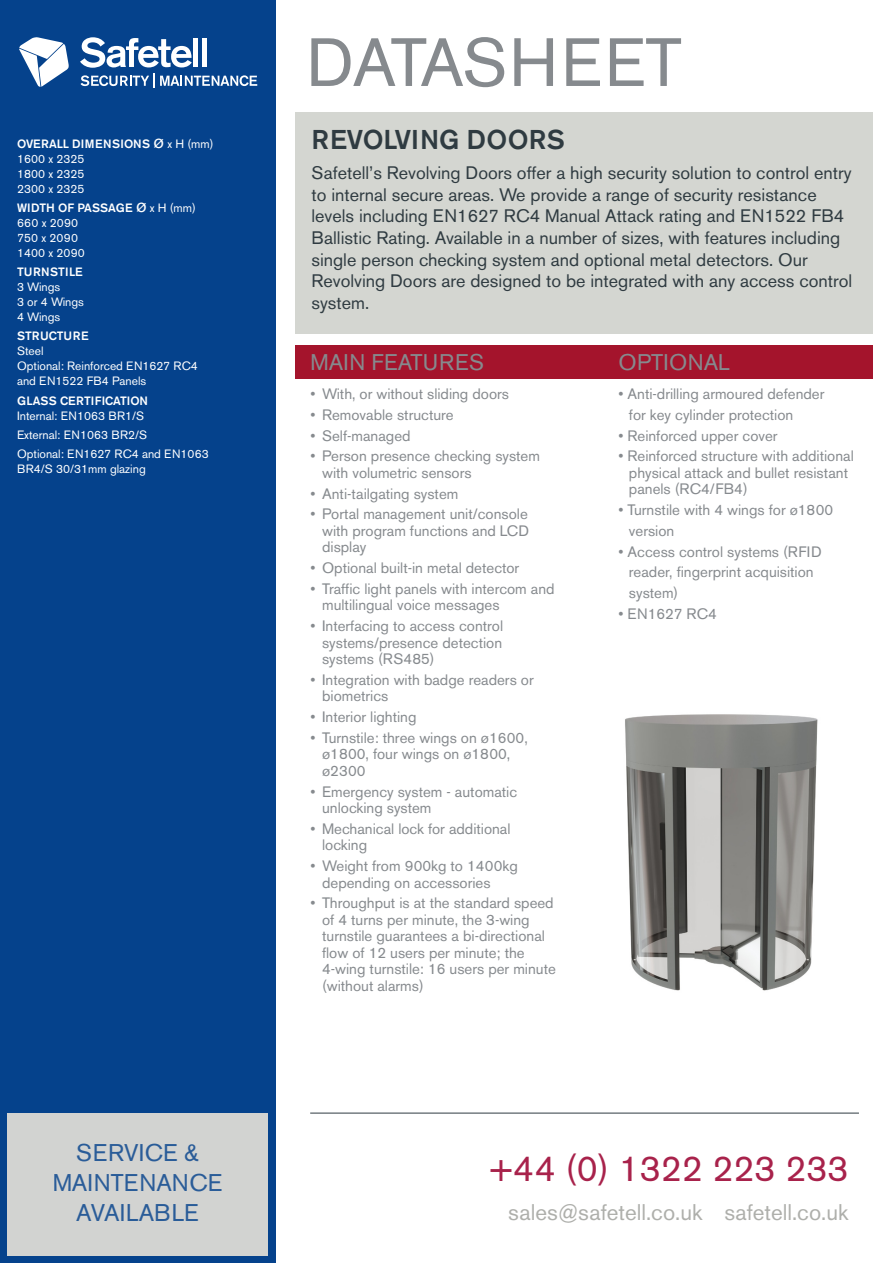
<style>
.page{position:relative;width:893px;height:1263px;background:#fff}
.page>*{position:absolute;margin:0;border:0;box-sizing:border-box;transform-origin:0 0}
.t1{font:67.5px "Akzidenz Grotesk BE";letter-spacing:-.01em;color:#868a8e}
.t2{font:36px "Akzidenz Grotesk BE";color:#a8224b}
.t3{font:500 27px "Akzidenz Grotesk BE";color:#2f3b41}
.t4{font:24px/30px "Akzidenz Grotesk BE";color:#05428c;text-align:center}
.t5{font:22.5px "Akzidenz Grotesk BE";color:#aeafab}
.t6{font:22.5px "Akzidenz Grotesk BE";color:#868a8e}
.t7{font:18px/21.6px "Akzidenz Grotesk BE";color:#2f3b41}
.t8{font:15px/16.5px "Akzidenz Grotesk BE";color:#868a8e}
.t9{font:12px/15px "Akzidenz Grotesk BE";color:#fff}
.t10{font:500 12px "Akzidenz Grotesk BE";color:#fff}
.t11{font:12px/15px "Akzidenz Grotesk BE";letter-spacing:.02em;color:#fff}
.t12{font:500 12px "Akzidenz Grotesk BE";letter-spacing:.02em;color:#fff}
.s1{font-weight:400;font-size:19.5px}
.s2{font-weight:400}
</style>
<div class="page">
<div style="left:0;top:0;width:276px;height:1263px;background:#05428c"></div>
<div style="left:7px;top:1113px;width:261px;height:142px;background:#d2d3d1"></div>
<div style="left:295px;top:345px;width:578px;height:33px;background:#a4142c"></div>
<div style="left:295px;top:113px;width:578px;height:221px;background:#d4d6d1"></div>
<svg style="left:80px;top:37px;width:177px;height:51px"></svg>
<svg style="left:19px;top:37px;width:50px;height:50px"></svg>
<hr style="left:310px;top:1113px;width:549px;height:1px;background:#2f3b41">
<img style="left:625px;top:714px;width:193px;height:277px">
<p class="t10" style="left:17px;top:136px;width:198px">OVERALL DIMENSIONS <span class="s1">ø</span> <span class="s2">x H (mm)</span></p>
<p class="t9" style="left:17px;top:151px;width:69px;text-align:justify">1600 x 2325<br>1800 x 2325<br>2300 x 2325</p>
<p class="t10" style="left:17px;top:200px;width:180px">WIDTH OF PASSAGE <span class="s1">ø</span> <span class="s2">x H (mm)</span></p>
<p class="t11" style="left:17px;top:215px;width:69px">660 x 2090<br>750 x 2090<br>1400 x 2090</p>
<p class="t12" style="left:17px;top:264px;width:67px">TURNSTILE</p>
<p class="t9" style="left:17px;top:279px;width:69px">3 Wings<br>3 or 4 Wings<br>4 Wings</p>
<p class="t10" style="left:17px;top:329px;width:73px">STRUCTURE</p>
<p class="t9" style="left:17px;top:344px;width:182px">Steel<br>Optional: Reinforced EN1627 RC4 and EN1522 FB4 Panels</p>
<p class="t10" style="left:17px;top:393px;width:133px">GLASS CERTIFICATION</p>
<p class="t9" style="left:17px;top:408px;width:129px">Internal: EN1063 BR1/S</p>
<p class="t9" style="left:17px;top:427px;width:132px">External: EN1063 BR2/S</p>
<p class="t9" style="left:17px;top:446px;width:193px">Optional: EN1627 RC4 and EN1063<br>BR4/S 30/31mm glazing</p>
<h3 class="t4" style="left:52px;top:1138px;width:171px">SERVICE &amp;<br>MAINTENANCE<br>AVAILABLE</h3>
<p class="t1" style="left:306px;top:22px;width:377px">DATASHEET</p>
<p class="t3" style="left:311px;top:123px;width:255px">REVOLVING DOORS</p>
<p class="t7" style="left:311px;top:162px;width:542px">Safetell’s Revolving Doors offer a high security solution to control entry to internal secure areas. We provide a range of security resistance levels including EN1627 RC4 Manual Attack rating and EN1522 FB4<br>Ballistic Rating. Available in a number of sizes, with features including single person checking system and optional metal detectors. Our Revolving Doors are designed to be integrated with any access control system.</p>
<p class="t6" style="left:311px;top:349px;width:175px">MAIN FEATURES</p>
<p class="t8" style="left:311px;top:386px;width:200px">• With, or without sliding doors</p>
<p class="t8" style="left:311px;top:406px;width:145px">• Removable structure</p>
<p class="t8" style="left:311px;top:427px;width:101px">• Self-managed</p>
<p class="t8" style="left:322px;top:448px;width:219px;text-indent:-11px">• Person presence checking system with volumetric sensors</p>
<p class="t8" style="left:311px;top:485px;width:149px">• Anti-tailgating system</p>
<p class="t8" style="left:322px;top:506px;width:208px;text-align:justify;text-indent:-11px">• Portal management unit/console with program functions and LCD display</p>
<p class="t8" style="left:311px;top:560px;width:210px">• Optional built-in metal detector</p>
<p class="t8" style="left:322px;top:580px;width:234px;text-indent:-11px">• Traffic light panels with intercom and multilingual voice messages</p>
<p class="t8" style="left:322px;top:618px;width:182px;text-align:justify;text-indent:-11px">• Interfacing to access control systems/presence detection systems (RS485)</p>
<p class="t8" style="left:322px;top:671px;width:213px;text-indent:-11px">• Integration with badge readers or biometrics</p>
<p class="t8" style="left:311px;top:709px;width:107px">• Interior lighting</p>
<p class="t8" style="left:322px;top:729px;width:207px;text-indent:-11px">• Turnstile: three wings on ø1600, ø1800, four wings on ø1800, ø2300</p>
<p class="t8" style="left:322px;top:783px;width:197px;text-indent:-11px">• Emergency system - automatic unlocking system</p>
<p class="t8" style="left:322px;top:820px;width:190px;text-indent:-11px">• Mechanical lock for additional locking</p>
<p class="t8" style="left:322px;top:858px;width:197px;text-indent:-11px">• Weight from 900kg to 1400kg depending on accessories</p>
<p class="t8" style="left:322px;top:895px;width:235px;text-indent:-11px">• Throughput is at the standard speed of 4 turns per minute, the 3-wing turnstile guarantees a bi-directional flow of 12 users per minute; the<br>4-wing turnstile: 16 users per minute (without alarms)</p>
<p class="t6" style="left:618px;top:349px;width:113px">OPTIONAL</p>
<p class="t8" style="left:618px;top:386px;width:207px">• Anti-drilling armoured defender</p>
<p class="t8" style="left:629px;top:406px;width:166px">for key cylinder protection</p>
<p class="t8" style="left:618px;top:427px;width:161px">• Reinforced upper cover</p>
<p class="t8" style="left:629px;top:448px;width:226px;text-indent:-10px">• Reinforced structure with additional physical attack and bullet resistant panels (RC4/FB4)</p>
<p class="t8" style="left:618px;top:502px;width:216px">• Turnstile with 4 wings for ø1800</p>
<p class="t8" style="left:629px;top:522px;width:47px">version</p>
<p class="t8" style="left:618px;top:543px;width:205px">• Access control systems (RFID</p>
<p class="t8" style="left:629px;top:564px;width:186px">reader, fingerprint acquisition</p>
<p class="t8" style="left:629px;top:585px;width:51px">system)</p>
<p class="t8" style="left:618px;top:605px;width:100px">• EN1627 RC4</p>
<p class="t2" style="left:489px;top:1147px;width:361px">+44 (0) 1322 223 233</p>
<p class="t5" style="left:508px;top:1199px;width:341px">sales@safetell.co.uk safetell.co.uk</p>
</div>
